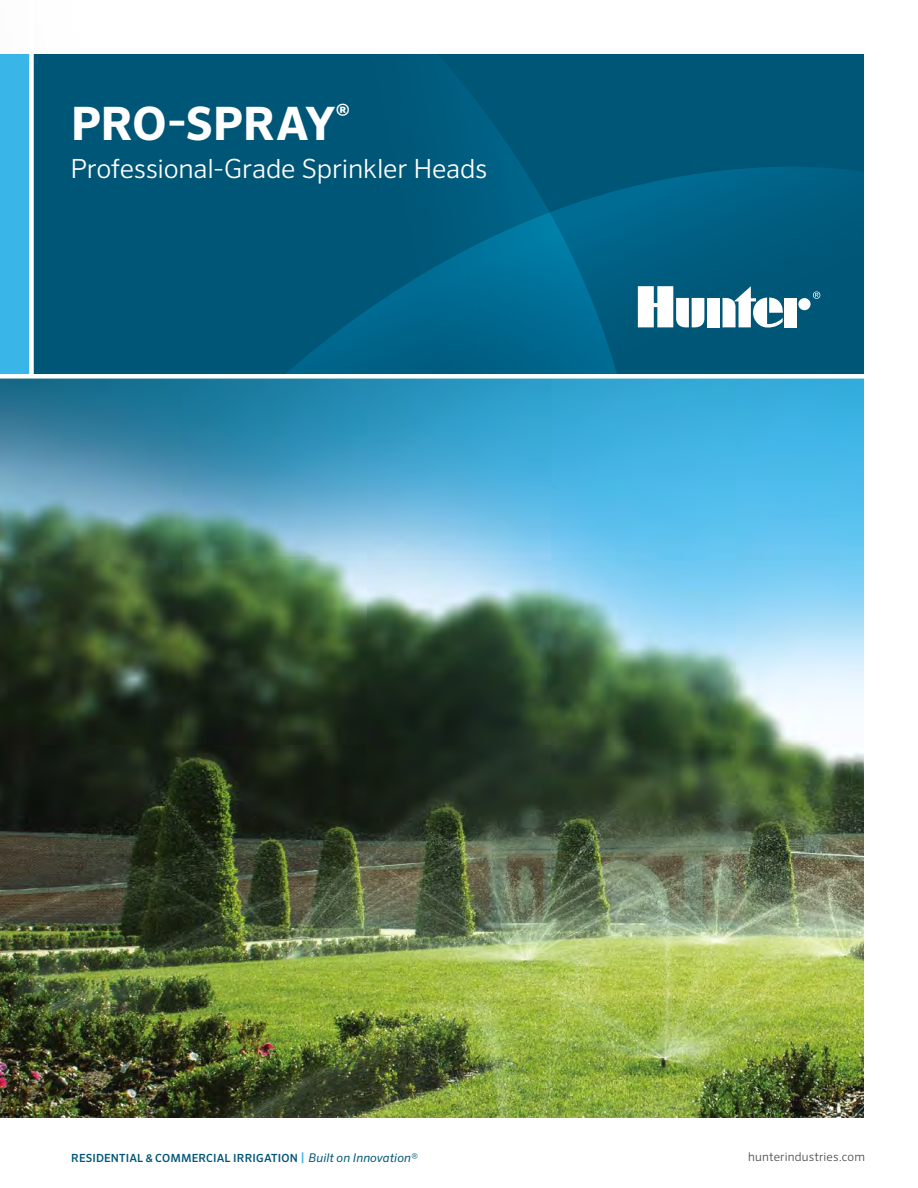
<style>
.page{position:relative;width:918px;height:1188px;background:#fff}
.page>*{position:absolute;margin:0;border:0;box-sizing:border-box;transform-origin:0 0}
.t1{font:700 46.05px "Sero Pro";letter-spacing:-.01em;color:#fff}
.t2{font:300 26.4px "Sero Pro";letter-spacing:-.01em;color:#fff}
.t3{font:300 12px "Sero Pro";letter-spacing:.01em;color:#4a4b4b}
.t4{font:500 11.25px "Sero Pro";letter-spacing:.01em;color:#005676}
.s1{font-size:12px;color:#3ab5e7}
.s2{font-weight:400;font-style:italic;font-size:12px}
</style>
<div class="page">
<img style="left:0;top:379px;width:864px;height:738px">
<div style="left:32px;top:54px;width:832px;height:323px;background:#005676"></div>
<svg style="left:672px;top:167px;width:192px;height:161px"></svg>
<svg style="left:286px;top:63px;width:386px;height:311px"></svg>
<div style="left:0;top:54px;width:31px;height:323px;background:#3ab5e7"></div>
<div style="left:29px;top:0;width:5px;height:377px;background:#fff"></div>
<div style="left:0;top:374px;width:918px;height:5px;background:#fff"></div>
<svg style="left:813px;top:291px;width:7px;height:8px"></svg>
<div style="left:707px;top:298px;width:13px;height:29px;background:#fff"></div>
<div style="left:798px;top:298px;width:13px;height:12px;background:#fff;border-radius:50%"></div>
<div style="left:785px;top:298px;width:12px;height:29px;background:#fff"></div>
<svg style="left:723px;top:286px;width:60px;height:42px"></svg>
<svg style="left:638px;top:286px;width:66px;height:42px"></svg>
<h1 class="t1" style="left:71px;top:95px;width:281px">PRO-SPRAY<sup>®</sup></h1>
<h2 class="t2" style="left:70px;top:153px;width:418px">Professional-Grade Sprinkler Heads</h2>
<p class="t4" style="left:71px;top:1151px;width:348px">RESIDENTIAL &amp; COMMERCIAL IRRIGATION <span class="s1">|</span> <span class="s2">Built on Innovation®</span></p>
<p class="t3" style="left:748px;top:1150px;width:118px">hunterindustries.com</p>
</div>
